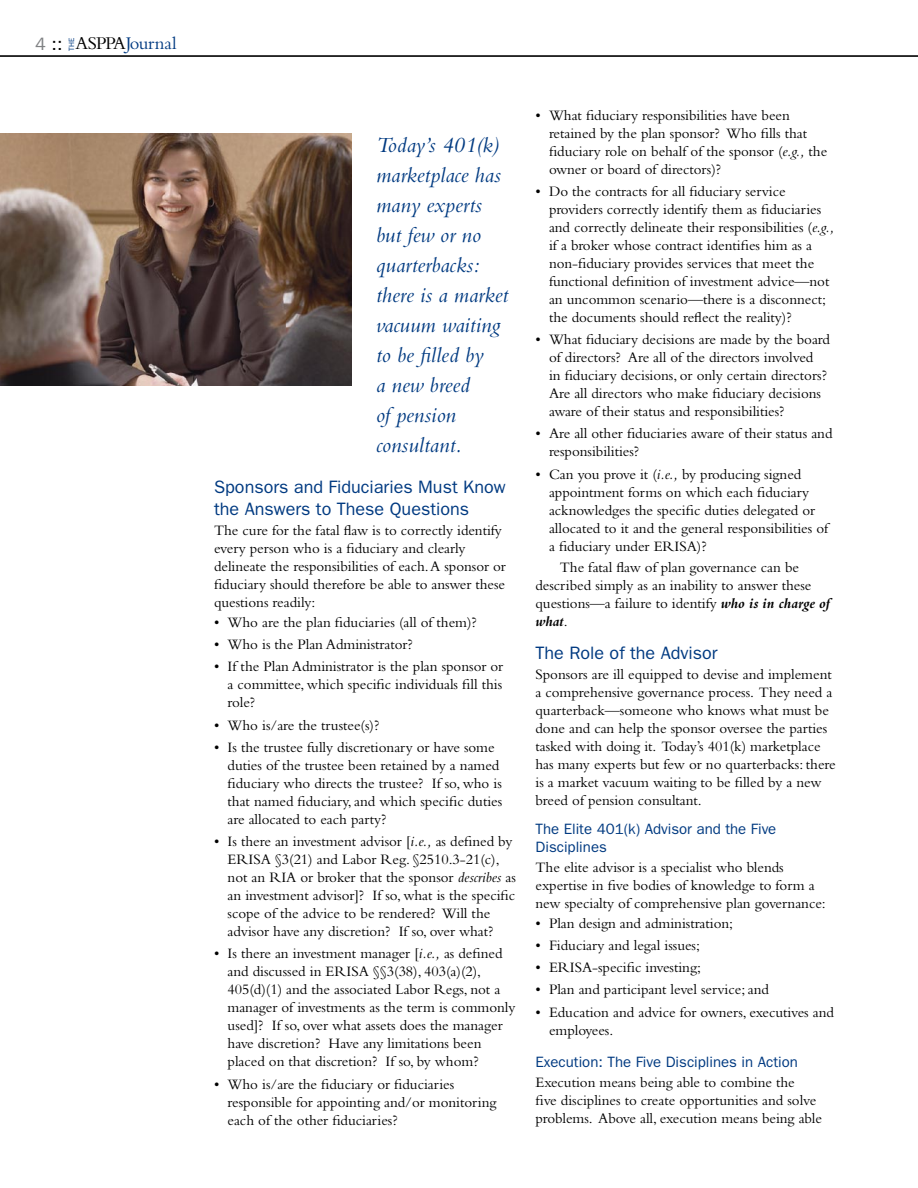
<style>
.page{position:relative;width:918px;height:1188px;background:#fff}
.page>*{position:absolute;margin:0;border:0;box-sizing:border-box;transform-origin:0 0}
.t1{font:italic 22.5px/30px "Bembo";color:#013a81}
.t2{font:18.6px "Bembo";letter-spacing:-.01em;color:#013a81}
.t3{font:18px/22.5px "Franklin Gothic";color:#013a81}
.t4{font:18px "Franklin Gothic";color:#000}
.t5{font:15px/18px "Bembo";letter-spacing:-.005em;color:#000}
.t6{font:15px/18px "Franklin Gothic";color:#013a81}
.t7{font:7.65px "Franklin Gothic";color:#013a81}
.s1{color:#000}
.s2{font-style:italic}
.s3{font-weight:700;font-style:italic}
</style>
<div class="page">
<hr style="left:0;top:55px;width:918px;height:2px;background:#000">
<img style="left:0;top:133px;width:351px;height:253px">
<p class="t4" style="left:52px;top:33px;width:12px">::</p>
<p class="t7" style="left:67px;top:51px;width:15px;rotate:-90deg">THE</p>
<p class="t2" style="left:75px;top:33px;width:103px"><span class="s1">ASPPA</span>Journal</p>
<h1 class="t1" style="left:376px;top:130px;width:134px">Today’s 401(k) marketplace has many experts but few or no quarterbacks: there is a market vacuum waiting to be filled by<br>a new breed<br>of pension consultant.</h1>
<p class="t3" style="left:214px;top:475px;width:293px">Sponsors and Fiduciaries Must Know the Answers to These Questions</p>
<p class="t5" style="left:214px;top:522px;width:293px">The cure for the fatal flaw is to correctly identify every person who is a fiduciary and clearly delineate the responsibilities of each. A sponsor or fiduciary should therefore be able to answer these questions readily:</p>
<p class="t5" style="left:214px;top:613px;width:264px">• Who are the plan fiduciaries (all of them)?</p>
<p class="t5" style="left:214px;top:635px;width:200px">• Who is the Plan Administrator?</p>
<p class="t5" style="left:228px;top:657px;width:277px;text-align:justify;text-indent:-14px">• If the Plan Administrator is the plan sponsor or a committee, which specific individuals fill this role?</p>
<p class="t5" style="left:214px;top:716px;width:167px">• Who is/are the trustee(s)?</p>
<p class="t5" style="left:228px;top:738px;width:276px;text-indent:-14px">• Is the trustee fully discretionary or have some duties of the trustee been retained by a named fiduciary who directs the trustee? If so, who is that named fiduciary, and which specific duties are allocated to each party?</p>
<p class="t5" style="left:228px;top:832px;width:290px;text-indent:-14px">• Is there an investment advisor [<span class="s2">i.e.,</span> as defined by ERISA §3(21) and Labor Reg. §2510.3-21(c), not an RIA or broker that the sponsor <span class="s2">describes</span> as an investment advisor]? If so, what is the specific scope of the advice to be rendered? Will the advisor have any discretion? If so, over what?</p>
<p class="t5" style="left:228px;top:945px;width:289px;text-indent:-14px">• Is there an investment manager [<span class="s2">i.e.,</span> as defined and discussed in ERISA §§3(38), 403(a)(2), 405(d)(1) and the associated Labor Regs, not a manager of investments as the term is commonly used]? If so, over what assets does the manager have discretion? Have any limitations been placed on that discretion? If so, by whom?</p>
<p class="t5" style="left:228px;top:1075px;width:270px;text-indent:-14px">• Who is/are the fiduciary or fiduciaries responsible for appointing and/or monitoring each of the other fiduciaries?</p>
<p class="t5" style="left:549px;top:106px;width:280px;text-indent:-13px">• What fiduciary responsibilities have been retained by the plan sponsor? Who fills that fiduciary role on behalf of the sponsor (<span class="s2">e.g.,</span> the owner or board of directors)?</p>
<p class="t5" style="left:549px;top:182px;width:287px;text-indent:-14px">• Do the contracts for all fiduciary service providers correctly identify them as fiduciaries and correctly delineate their responsibilities (<span class="s2">e.g., </span>if a broker whose contract identifies him as a non-fiduciary provides services that meet the functional definition of investment advice—not an uncommon scenario—there is a disconnect; the documents should reflect the reality)?</p>
<p class="t5" style="left:549px;top:330px;width:283px;text-indent:-14px">• What fiduciary decisions are made by the board of directors? Are all of the directors involved<br>in fiduciary decisions, or only certain directors?<br>Are all directors who make fiduciary decisions aware of their status and responsibilities?</p>
<p class="t5" style="left:549px;top:424px;width:285px;text-indent:-14px">• Are all other fiduciaries aware of their status and responsibilities?</p>
<p class="t5" style="left:549px;top:465px;width:281px;text-indent:-14px">• Can you prove it (<span class="s2">i.e.,</span> by producing signed appointment forms on which each fiduciary acknowledges the specific duties delegated or allocated to it and the general responsibilities of a fiduciary under ERISA)?</p>
<p class="t5" style="left:536px;top:558px;width:296px;text-indent:24px">The fatal flaw of plan governance can be described simply as an inability to answer these questions—a failure to identify <span class="s3">who is in charge of what</span>.</p>
<p class="t3" style="left:536px;top:642px;width:184px">The Role of the Advisor</p>
<p class="t5" style="left:536px;top:666px;width:302px">Sponsors are ill equipped to devise and implement a comprehensive governance process. They need a quarterback—someone who knows what must be done and can help the sponsor oversee the parties tasked with doing it. Today’s 401(k) marketplace has many experts but few or no quarterbacks: there is a market vacuum waiting to be filled by a new breed of pension consultant.</p>
<p class="t6" style="left:536px;top:820px;width:242px">The Elite 401(k) Advisor and the Five<br>Disciplines</p>
<p class="t5" style="left:536px;top:858px;width:292px">The elite advisor is a specialist who blends expertise in five bodies of knowledge to form a new specialty of comprehensive plan governance:</p>
<p class="t5" style="left:536px;top:914px;width:199px">• Plan design and administration;</p>
<p class="t5" style="left:536px;top:936px;width:166px">• Fiduciary and legal issues;</p>
<p class="t5" style="left:536px;top:958px;width:167px">• ERISA-specific investing;</p>
<p class="t5" style="left:536px;top:981px;width:235px">• Plan and participant level service; and</p>
<p class="t5" style="left:549px;top:1003px;width:287px;text-indent:-14px">• Education and advice for owners, executives and employees.</p>
<p class="t6" style="left:536px;top:1052px;width:264px">Execution: The Five Disciplines in Action</p>
<p class="t5" style="left:536px;top:1073px;width:288px">Execution means being able to combine the<br>five disciplines to create opportunities and solve problems. Above all, execution means being able</p>
</div>
